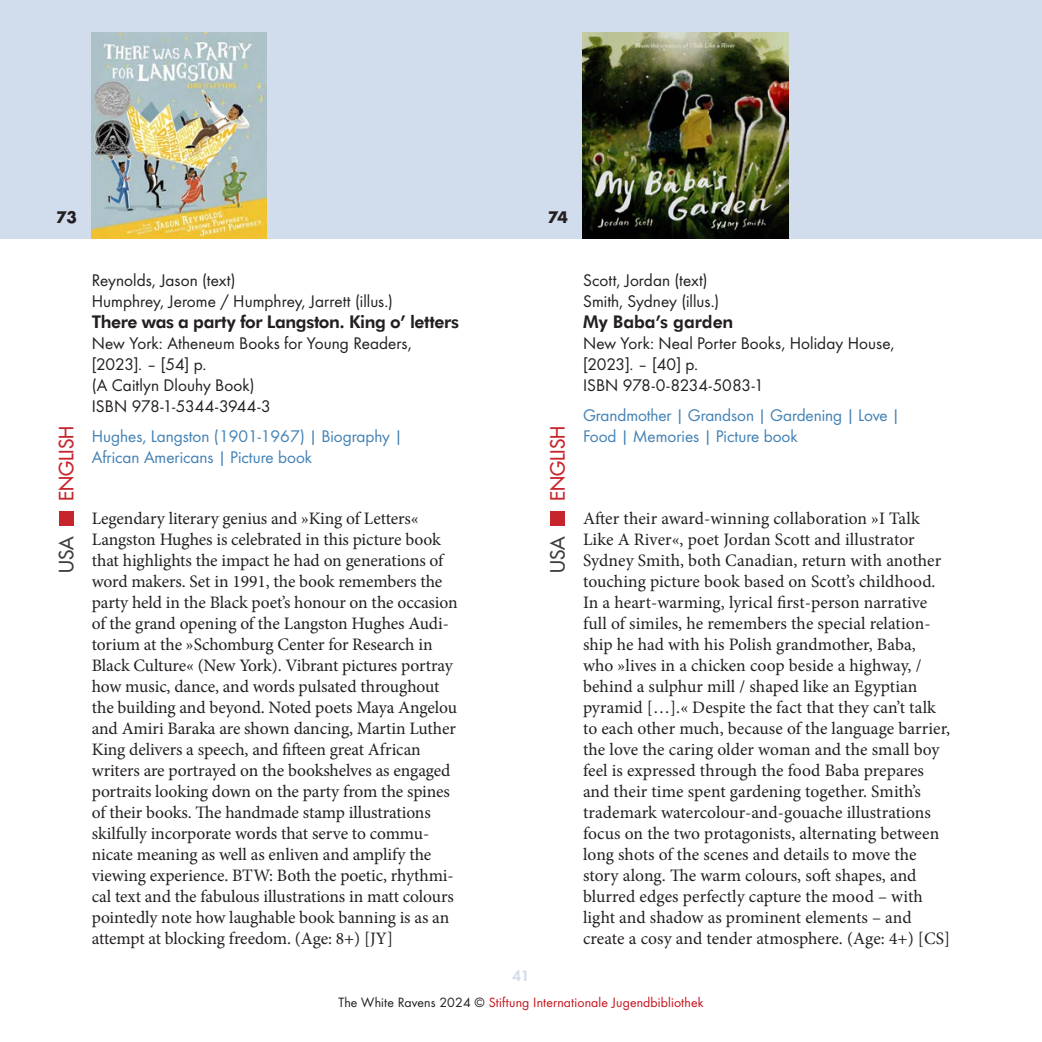
<style>
.page{position:relative;width:1042px;height:1042px;background:#fff}
.page>*{position:absolute;margin:0;border:0;box-sizing:border-box;transform-origin:0 0}
.t1{font:19.25px "Futura";color:#c6252c}
.t2{font:19.25px "Futura";color:#3e3e3f}
._03-country{font:17.5px/21px "Minion Pro";letter-spacing:-.005em;color:#231f20}
._03-country-2{font:17.5px/21px "Futura Boo";letter-spacing:.005em;color:#231f20}
._03-country-3{font:17.5px "Futura Boo";color:#4281b4}
._03-country-4{font:800 17.5px "Futura BT";letter-spacing:-.02em;color:#231f20}
._03-country-5{font:800 17.5px "Futura BT";color:#231f20}
.Zahl{font:700 17.5px "Futura";color:#231f20}
.t3{font:15.75px "Futura Dem";color:#d1dbeb}
.t4{font:14px "Futura Boo";letter-spacing:.01em;color:#c4121a}
.s1{color:#231f20}
</style>
<div class="page">
<div style="left:59px;top:511px;width:15px;height:15px;background:#c6252c"></div>
<div style="left:550px;top:511px;width:15px;height:15px;background:#c6252c"></div>
<div style="left:0;top:0;width:1042px;height:238px;background:#d1ddec"></div>
<img style="left:92px;top:32px;width:175px;height:206px">
<img style="left:583px;top:32px;width:206px;height:206px">
<p class="Zahl" style="left:56px;top:204px;width:22px">73</p>
<p class="Zahl" style="left:548px;top:204px;width:22px">74</p>
<p class="t1" style="left:54px;top:501px;width:77px;rotate:-90deg">ENGLISH</p>
<p class="t2" style="left:54px;top:573px;width:39px;rotate:-90deg">USA</p>
<p class="_03-country-2" style="left:92px;top:268px;width:145px">Reynolds, Jason (text)</p>
<p class="_03-country-2" style="left:92px;top:289px;width:303px">Humphrey, Jerome / Humphrey, Jarrett (illus.)</p>
<p class="_03-country-4" style="left:92px;top:311px;width:369px">There was a party for Langston. King o’ letters</p>
<p class="_03-country-2" style="left:92px;top:331px;width:321px">New York: Atheneum Books for Young Readers, [2023]. – [54] p.</p>
<p class="_03-country-2" style="left:92px;top:373px;width:164px">(A Caitlyn Dlouhy Book)</p>
<p class="_03-country-2" style="left:92px;top:394px;width:180px">ISBN 978-1-5344-3944-3</p>
<p class="_03-country-3" style="left:92px;top:424px;width:312px">Hughes, Langston (1901-1967) | Biography |</p>
<p class="_03-country-3" style="left:92px;top:445px;width:222px">African Americans | Picture book</p>
<p class="_03-country" style="left:92px;top:508px;width:367px">Legendary literary genius and »King of Letters« Langston Hughes is celebrated in this picture book that highlights the impact he had on generations of word makers. Set in 1991, the book remembers the party held in the Black poet’s honour on the occasion of the grand opening of the Langston Hughes Audi&shy;torium at the »Schomburg Center for Research in Black Culture« (New York). Vibrant pictures portray how music, dance, and words pulsated throughout the building and beyond. Noted poets Maya Angelou and Amiri Baraka are shown dancing, Martin Luther King delivers a speech, and fifteen great African writers are portrayed on the bookshelves as engaged portraits looking down on the party from the spines of their books. The handmade stamp illustrations skilfully incorporate words that serve to commu&shy;nicate meaning as well as enliven and amplify the viewing experience. BTW: Both the poetic, rhythmi&shy;cal text and the fabulous illustrations in matt colours pointedly note how laughable book banning is as an attempt at blocking freedom. (Age: 8+) [JY]</p>
<p class="t1" style="left:546px;top:501px;width:77px;rotate:-90deg">ENGLISH</p>
<p class="t2" style="left:546px;top:573px;width:39px;rotate:-90deg">USA</p>
<p class="_03-country-2" style="left:583px;top:268px;width:126px">Scott, Jordan (text)</p>
<p class="_03-country-2" style="left:583px;top:289px;width:138px">Smith, Sydney (illus.)</p>
<p class="_03-country-5" style="left:583px;top:311px;width:152px">My Baba’s garden</p>
<p class="_03-country-2" style="left:583px;top:331px;width:313px">New York: Neal Porter Books, Holiday House,</p>
<p class="_03-country-2" style="left:583px;top:352px;width:117px">[2023]. – [40] p.</p>
<p class="_03-country-2" style="left:583px;top:373px;width:182px">ISBN 978-0-8234-5083-1</p>
<p class="_03-country-3" style="left:583px;top:403px;width:319px">Grandmother | Grandson | Gardening | Love |</p>
<p class="_03-country-3" style="left:583px;top:424px;width:216px">Food | Memories | Picture book</p>
<p class="_03-country" style="left:583px;top:508px;width:360px">After their award-winning collaboration »I Talk Like A River«, poet Jordan Scott and illustrator Sydney Smith, both Canadian, return with another touching picture book based on Scott’s childhood.<br>In a heart-warming, lyrical first-person narrative full of similes, he remembers the special relation&shy;ship he had with his Polish grandmother, Baba,</p>
<p class="_03-country" style="left:583px;top:655px;width:340px">who »lives in a chicken coop beside a highway, /</p>
<p class="_03-country" style="left:583px;top:676px;width:369px">behind a sulphur mill / shaped like an Egyptian pyramid […].« Despite the fact that they can’t talk to each other much, because of the language barrier, the love the caring older woman and the small boy feel is expressed through the food Baba prepares and their time spent gardening together. Smith’s trademark watercolour-and-gouache illustrations focus on the two protagonists, alternating between long shots of the scenes and details to move the story along. The warm colours, soft shapes, and blurred edges perfectly capture the mood – with light and shadow as prominent elements – and</p>
<p class="_03-country" style="left:583px;top:928px;width:369px">create a cosy and tender atmosphere. (Age: 4+) [CS]</p>
<p class="t3" style="left:512px;top:965px;width:19px">41</p>
<p class="t4" style="left:338px;top:992px;width:367px"><span class="s1">The White Ravens 2024 ©</span> Stiftung Internationale Jugendbibliothek</p>
</div>
